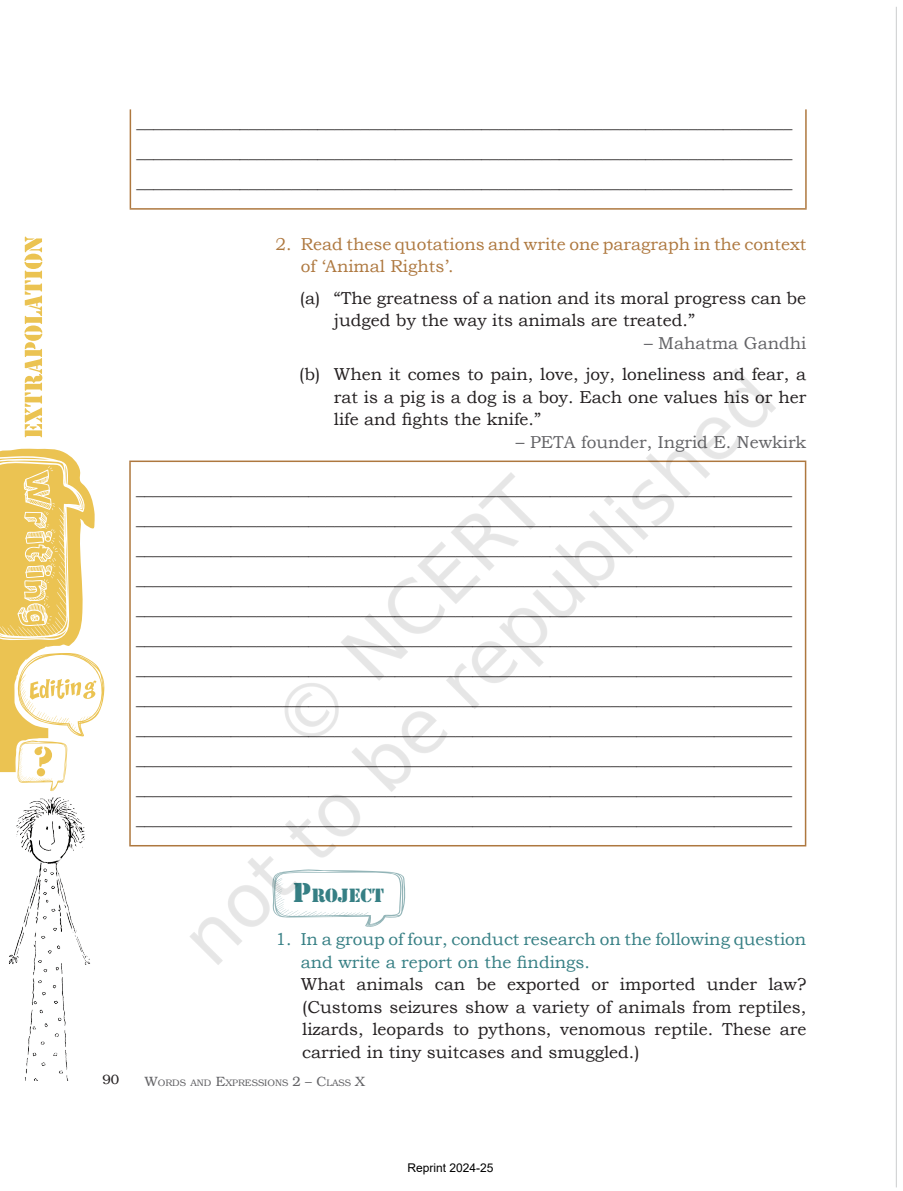
<style>
.page{position:relative;width:903px;height:1191px;background:#fff}
.page>*{position:absolute;margin:0;border:0;box-sizing:border-box;transform-origin:0 0}
.t1{font:17.85px "Stencil Std";color:#367f84}
.t2{font:17.25px/30px "Bookman Old Style";color:#231f20;text-align:justify}
.t3{font:17.25px/22.5px "Bookman Old Style";color:#367f84}
.t4{font:17.25px/22.5px "Bookman Old Style";color:#ae783f}
.t5{font:17.25px "Bookman Old Style";color:#636366}
.t6{font:13.5px "Bookman";color:#231f20}
.t7{font:12px "Arial";color:#000}
.t8{font:9.45px "Bookman";color:#636366}
.s1{font-size:25.5px}
.s2{font-size:13.5px}
</style>
<div class="page">
<img style="left:0;top:7px;width:897px;height:1181px">
<img style="left:86px;top:293px;width:707px;height:707px">
<p class="t2" style="left:136px;top:107px;width:657px">____________________________________________________________________________ ____________________________________________________________________________ ____________________________________________________________________________</p>
<p class="t4" style="left:301px;top:233px;width:507px;text-indent:-25px">2. Read these quotations and write one paragraph in the context of ‘Animal Rights’.</p>
<p class="t2" style="left:334px;top:287px;width:474px;line-height:22.5px;text-indent:-34px">(a) “The greatness of a nation and its moral progress can be judged by the way its animals are treated.”</p>
<p class="t5" style="left:644px;top:332px;width:164px">– Mahatma Gandhi</p>
<p class="t2" style="left:334px;top:363px;width:474px;line-height:22.5px;text-indent:-35px">(b) When it comes to pain, love, joy, loneliness and fear, a rat is a pig is a dog is a boy. Each one values his or her life and fights the knife.”</p>
<p class="t5" style="left:516px;top:431px;width:292px">– PETA founder, Ingrid E. Newkirk</p>
<p class="t2" style="left:136px;top:474px;width:657px">____________________________________________________________________________ ____________________________________________________________________________ ____________________________________________________________________________ ____________________________________________________________________________ ____________________________________________________________________________ ____________________________________________________________________________ ____________________________________________________________________________ ____________________________________________________________________________ ____________________________________________________________________________ ____________________________________________________________________________ ____________________________________________________________________________ ____________________________________________________________________________</p>
<p class="t1" style="left:293px;top:884px;width:92px"><span class="s1">P</span>ROJECT</p>
<p class="t3" style="left:301px;top:928px;width:507px;text-indent:-25px">1. In a group of four, conduct research on the following question and write a report on the findings.</p>
<p class="t2" style="left:301px;top:973px;width:507px;line-height:22.5px">What animals can be exported or imported under law? (Customs seizures show a variety of animals from reptiles, lizards, leopards to pythons, venomous reptile. These are carried in tiny suitcases and smuggled.)</p>
<p class="t6" style="left:102px;top:1072px;width:18px">90</p>
<p class="t8" style="left:145px;top:1077px;width:221px"><span class="s2">W</span>ORDS AND <span class="s2">E</span>XPRESSIONS <span class="s2">2 – C</span>LASS <span class="s2">X</span></p>
<p class="t7" style="left:407px;top:1160px;width:88px">Reprint 2024-25</p>
</div>
